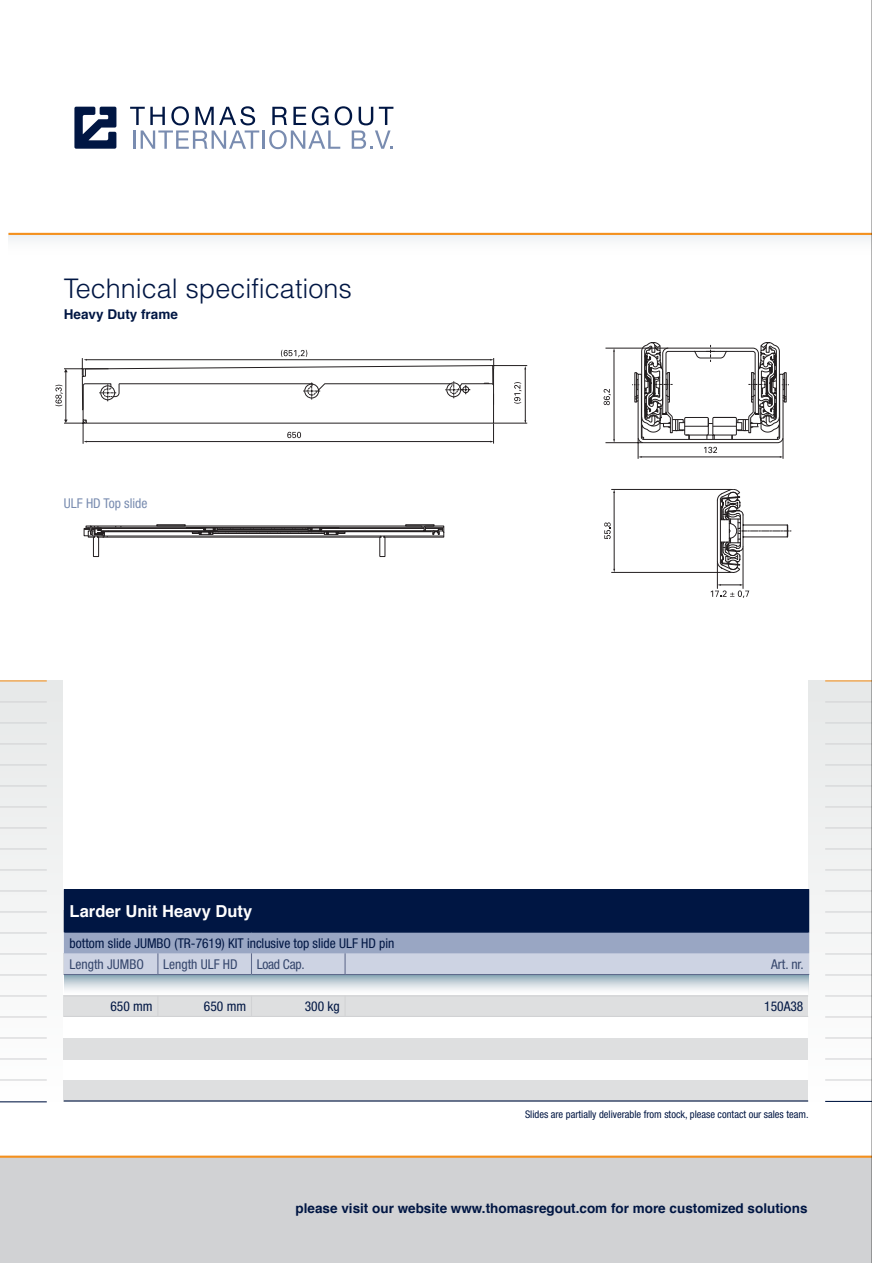
<style>
.page{position:relative;width:872px;height:1263px;background:#fff}
.page>*{position:absolute;margin:0;border:0;box-sizing:border-box;transform-origin:0 0}
.t1{font:300 27px "Helvetica";color:#001643}
.platte_tekts{font:700 16.5px "Helvetica";color:#fff}
.platte_tekts-2{font:700 13.5px "Helvetica";color:#001643}
.platte_tekts-3{font:condensed 13.5px "Helvetica Neue LT Std";color:#001643}
.platte_tekts-4{font:condensed 13.5px "Helvetica Neue LT Std";color:#35466c}
.platte_tekts-5{font:condensed 13.5px "Helvetica Neue LT Std";color:#798cb0}
.platte_tekts-6{font:condensed 10.5px "Helvetica Neue LT Std";color:#001643}
</style>
<div class="page">
<div style="left:0;top:1156px;width:872px;height:107px;background:#d1d2d4"></div>
<hr style="left:0;top:1155px;width:872px;height:3px;background:#f4901d">
<svg style="left:74px;top:107px;width:42px;height:42px"></svg>
<svg style="left:130px;top:106px;width:129px;height:43px"></svg>
<hr style="left:262px;top:130px;width:3px;height:19px;background:#798cb0">
<svg style="left:269px;top:106px;width:124px;height:43px"></svg>
<div style="left:9px;top:234px;width:863px;height:21px;background:#f9fafa"></div>
<hr style="left:9px;top:233px;width:863px;height:2px;background:#f4901d">
<div style="left:0;top:680px;width:872px;height:421px;background:#f2f3f3"></div>
<div style="left:64px;top:632px;width:744px;height:468px;background:#fff"></div>
<svg style="left:64px;top:975px;width:744px;height:15px;background:#c3d0d8"></svg>
<div style="left:64px;top:1080px;width:744px;height:21px;background:#dedfe0"></div>
<div style="left:64px;top:1038px;width:744px;height:21px;background:#dedfe0"></div>
<div style="left:64px;top:996px;width:744px;height:21px;background:#dedfe0"></div>
<div style="left:64px;top:890px;width:744px;height:42px;background:#001643"></div>
<svg style="left:251px;top:996px;width:1px;height:20px"></svg>
<hr style="left:64px;top:974px;width:94px;height:1px;background:#5f6a8c">
<hr style="left:158px;top:974px;width:93px;height:1px;background:#5f6a8c">
<hr style="left:251px;top:974px;width:94px;height:1px;background:#5f6a8c">
<hr style="left:345px;top:974px;width:464px;height:1px;background:#5f6a8c">
<hr style="left:64px;top:889px;width:94px;height:1px;background:#001643">
<hr style="left:158px;top:889px;width:93px;height:1px;background:#001643">
<hr style="left:251px;top:889px;width:94px;height:1px;background:#001643">
<hr style="left:345px;top:889px;width:464px;height:1px;background:#001643">
<hr style="left:808px;top:890px;width:1px;height:41px;background:#001643">
<hr style="left:64px;top:931px;width:94px;height:2px;background:#001643">
<hr style="left:158px;top:931px;width:93px;height:2px;background:#001643">
<hr style="left:251px;top:931px;width:94px;height:2px;background:#001643">
<hr style="left:345px;top:931px;width:464px;height:2px;background:#001643">
<svg style="left:64px;top:933px;width:745px;height:41px;background:#b2bcd2"></svg>
<hr style="left:825px;top:701px;width:47px;height:1px;background:#d1d2d4">
<hr style="left:825px;top:722px;width:47px;height:1px;background:#d1d2d4">
<hr style="left:825px;top:743px;width:47px;height:1px;background:#d1d2d4">
<hr style="left:825px;top:764px;width:47px;height:1px;background:#d1d2d4">
<hr style="left:825px;top:785px;width:47px;height:1px;background:#d1d2d4">
<hr style="left:825px;top:806px;width:47px;height:1px;background:#d1d2d4">
<hr style="left:825px;top:827px;width:47px;height:1px;background:#d1d2d4">
<hr style="left:825px;top:848px;width:47px;height:1px;background:#d1d2d4">
<hr style="left:825px;top:869px;width:47px;height:1px;background:#d1d2d4">
<hr style="left:825px;top:890px;width:47px;height:1px;background:#d1d2d4">
<hr style="left:825px;top:911px;width:47px;height:1px;background:#d1d2d4">
<hr style="left:825px;top:932px;width:47px;height:1px;background:#d1d2d4">
<hr style="left:825px;top:953px;width:47px;height:1px;background:#d1d2d4">
<hr style="left:825px;top:974px;width:47px;height:1px;background:#d1d2d4">
<hr style="left:825px;top:995px;width:47px;height:1px;background:#d1d2d4">
<hr style="left:825px;top:1016px;width:47px;height:1px;background:#d1d2d4">
<hr style="left:825px;top:1037px;width:47px;height:1px;background:#d1d2d4">
<hr style="left:825px;top:1058px;width:47px;height:1px;background:#d1d2d4">
<hr style="left:825px;top:1079px;width:47px;height:1px;background:#d1d2d4">
<hr style="left:0;top:680px;width:47px;height:1px;background:#f4901d">
<hr style="left:0;top:1101px;width:47px;height:1px;background:#001643">
<hr style="left:0;top:701px;width:47px;height:1px;background:#d1d2d4">
<hr style="left:0;top:722px;width:47px;height:1px;background:#d1d2d4">
<hr style="left:0;top:743px;width:47px;height:1px;background:#d1d2d4">
<hr style="left:0;top:764px;width:47px;height:1px;background:#d1d2d4">
<hr style="left:0;top:785px;width:47px;height:1px;background:#d1d2d4">
<hr style="left:0;top:806px;width:47px;height:1px;background:#d1d2d4">
<hr style="left:0;top:827px;width:47px;height:1px;background:#d1d2d4">
<hr style="left:0;top:848px;width:47px;height:1px;background:#d1d2d4">
<hr style="left:0;top:869px;width:47px;height:1px;background:#d1d2d4">
<hr style="left:0;top:890px;width:47px;height:1px;background:#d1d2d4">
<hr style="left:0;top:911px;width:47px;height:1px;background:#d1d2d4">
<hr style="left:0;top:932px;width:47px;height:1px;background:#d1d2d4">
<hr style="left:0;top:953px;width:47px;height:1px;background:#d1d2d4">
<hr style="left:0;top:974px;width:47px;height:1px;background:#d1d2d4">
<hr style="left:0;top:995px;width:47px;height:1px;background:#d1d2d4">
<hr style="left:0;top:1016px;width:47px;height:1px;background:#d1d2d4">
<hr style="left:0;top:1037px;width:47px;height:1px;background:#d1d2d4">
<hr style="left:0;top:1058px;width:47px;height:1px;background:#d1d2d4">
<hr style="left:0;top:1079px;width:47px;height:1px;background:#d1d2d4">
<hr style="left:825px;top:680px;width:47px;height:1px;background:#f4901d">
<hr style="left:825px;top:1101px;width:47px;height:1px;background:#001643">
<hr style="left:64px;top:995px;width:744px;height:1px;background:#d1d2d4">
<hr style="left:64px;top:1016px;width:744px;height:1px;background:#d1d2d4">
<hr style="left:64px;top:1100px;width:744px;height:1px;background:#001643">
<svg style="left:55px;top:350px;width:472px;height:94px"></svg>
<hr style="left:605px;top:348px;width:63px;height:1px;background:#231f20">
<hr style="left:605px;top:442px;width:37px;height:1px;background:#231f20">
<svg style="left:632px;top:342px;width:157px;height:117px"></svg>
<hr style="left:613px;top:351px;width:1px;height:89px;background:#231f20">
<svg style="left:603px;top:389px;width:8px;height:16px"></svg>
<hr style="left:611px;top:489px;width:120px;height:1px;background:#231f20">
<hr style="left:611px;top:572px;width:120px;height:1px;background:#231f20">
<hr style="left:614px;top:492px;width:1px;height:77px;background:#231f20">
<svg style="left:604px;top:522px;width:6px;height:17px"></svg>
<svg style="left:710px;top:489px;width:81px;height:109px"></svg>
<svg style="left:83px;top:524px;width:362px;height:33px"></svg>
<hr style="left:871px;top:0;width:1px;height:1263px;background:#000">
<p class="t1" style="left:64px;top:271px;width:290px">Technical specifications</p>
<p class="platte_tekts-2" style="left:64px;top:303px;width:116px">Heavy Duty frame</p>
<p class="platte_tekts-5" style="left:64px;top:495px;width:85px">ULF HD Top slide</p>
<p class="platte_tekts" style="left:70px;top:898px;width:184px">Larder Unit Heavy Duty</p>
<p class="platte_tekts-3" style="left:70px;top:935px;width:326px">bottom slide JUMBO (TR-7619) KIT inclusive top slide ULF HD pin</p>
<p class="platte_tekts-4" style="left:70px;top:956px;width:76px">Length JUMBO</p>
<p class="platte_tekts-4" style="left:163px;top:956px;width:76px">Length ULF HD</p>
<p class="platte_tekts-4" style="left:257px;top:956px;width:49px">Load Cap.</p>
<p class="platte_tekts-4" style="left:771px;top:956px;width:34px">Art. nr.</p>
<p class="platte_tekts-3" style="left:110px;top:998px;width:44px">650 mm</p>
<p class="platte_tekts-3" style="left:204px;top:998px;width:44px">650 mm</p>
<p class="platte_tekts-3" style="left:305px;top:998px;width:36px">300 kg</p>
<p class="platte_tekts-3" style="left:764px;top:998px;width:41px">150A38</p>
<p class="platte_tekts-6" style="left:525px;top:1108px;width:285px">Slides are partially deliverable from stock, please contact our sales team.</p>
<p class="platte_tekts-2" style="left:295px;top:1197px;width:513px">please visit our website www.thomasregout.com for more customized solutions</p>
</div>
